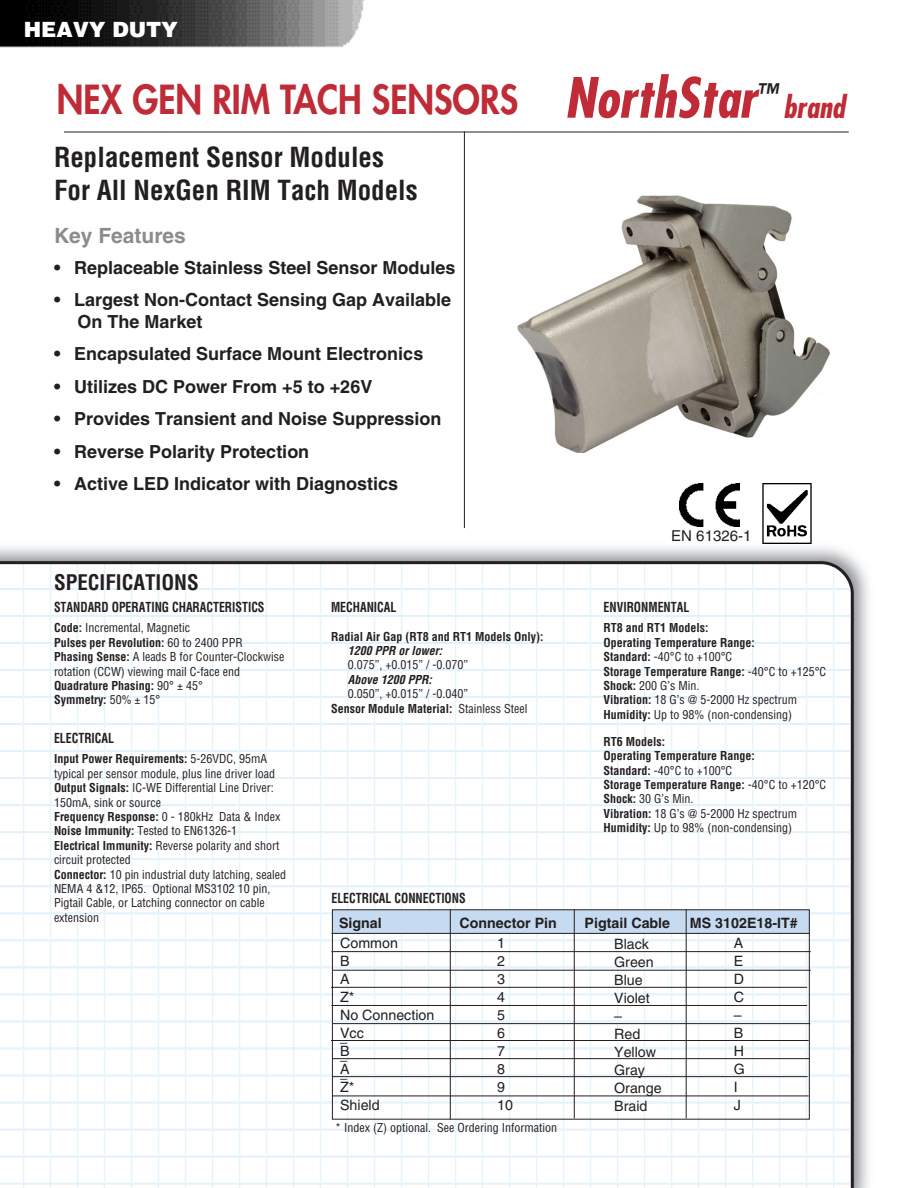
<style>
.page{position:relative;width:918px;height:1188px;background:#fff}
.page>*{position:absolute;margin:0;border:0;box-sizing:border-box;transform-origin:0 0}
.t1{font:italic 700 condensed 54px "Futura";color:#bf2b37}
.t2{font:800 39px "Futura";color:#bf2b37;scale:.9 1}
.t3{font:italic 700 condensed 30px "Futura";color:#bf2b37}
.t4{font:700 condensed 27px "Helvetica";color:#231f20}
.t5{font:700 condensed 21px "Helvetica";color:#231f20}
.t6{font:700 21px "Helvetica";color:#8a8c8f}
.t7{font:900 21px "Helvetica";color:#fff}
.Bullets{font:700 18px/21.6px "Helvetica";color:#231f20}
.t8{font:15px "Helvetica";color:#231f20}
.t9{font:14.25px "Helvetica";color:#231f20}
.t10{font:700 14.25px "Helvetica";color:#231f20}
.t11{font:900 14.25px "Helvetica";color:#231f20}
.Specs_1st_Head{font:700 condensed 13.5px "Helvetica";color:#231f20;scale:.88 1}
.SpecText{font:700 condensed 13.5px "Helvetica";color:#231f20;scale:.88 1}
.SpecText-2{font:condensed 12px/14.4px "Helvetica";color:#231f20}
.SpecText-3{font:700 condensed 12px "Helvetica";color:#231f20}
.SpecText-4{font:italic 700 condensed 12px "Helvetica";color:#231f20}
.s1{font-weight:700}
.s2{font-weight:400}
</style>
<div class="page">
<img style="left:0;top:0;width:365px;height:48px">
<img style="left:0;top:532px;width:869px;height:656px">
<hr style="left:64px;top:132px;width:785px;height:1px;background:#231f20">
<hr style="left:464px;top:131px;width:1px;height:397px;background:#231f20">
<img style="left:762px;top:483px;width:49px;height:60px">
<img style="left:680px;top:483px;width:59px;height:43px">
<div style="left:332px;top:910px;width:478px;height:24px;background:#c6dbf1"></div>
<hr style="left:332px;top:933px;width:478px;height:1px;background:#231f20">
<hr style="left:450px;top:909px;width:1px;height:211px;background:#231f20">
<hr style="left:574px;top:909px;width:1px;height:209px;background:#231f20">
<hr style="left:686px;top:909px;width:1px;height:209px;background:#231f20">
<hr style="left:332px;top:951px;width:479px;height:1px;background:#231f20">
<hr style="left:333px;top:970px;width:478px;height:1px;background:#231f20">
<hr style="left:331px;top:987px;width:476px;height:1px;background:#231f20">
<hr style="left:332px;top:1005px;width:475px;height:1px;background:#231f20">
<hr style="left:333px;top:1023px;width:477px;height:1px;background:#231f20">
<hr style="left:331px;top:1040px;width:478px;height:1px;background:#231f20">
<hr style="left:332px;top:1058px;width:478px;height:1px;background:#231f20">
<hr style="left:332px;top:1076px;width:476px;height:1px;background:#231f20">
<hr style="left:332px;top:1096px;width:477px;height:1px;background:#231f20">
<div style="left:332px;top:909px;width:478px;height:211px;border:1px solid #231f20"></div>
<img style="left:518px;top:196px;width:312px;height:257px">
<h3 class="t7" style="left:24px;top:15px;width:155px">HEAVY DUTY</h3>
<p class="t2" style="left:57px;top:74px;width:514px">NEX GEN RIM TACH SENSORS</p>
<p class="t1" style="left:564px;top:63px;width:214px">NorthStar<sup>™</sup></p>
<p class="t3" style="left:784px;top:87px;width:63px">brand</p>
<p class="t4" style="left:54px;top:141px;width:331px">Replacement Sensor Modules</p>
<p class="t4" style="left:54px;top:174px;width:365px">For All NexGen RIM Tach Models</p>
<p class="t6" style="left:54px;top:223px;width:133px">Key Features</p>
<p class="Bullets" style="left:54px;top:257px;width:403px">• Replaceable Stainless Steel Sensor Modules</p>
<p class="Bullets" style="left:78px;top:289px;width:375px;text-indent:-24px">• Largest Non-Contact Sensing Gap Available<br>On The Market</p>
<p class="Bullets" style="left:54px;top:343px;width:371px">• Encapsulated Surface Mount Electronics</p>
<p class="Bullets" style="left:54px;top:375px;width:320px">• Utilizes DC Power From +5 to +26V</p>
<p class="Bullets" style="left:54px;top:408px;width:389px">• Provides Transient and Noise Suppression</p>
<p class="Bullets" style="left:54px;top:440px;width:257px">• Reverse Polarity Protection</p>
<p class="Bullets" style="left:54px;top:473px;width:346px">• Active LED Indicator with Diagnostics</p>
<h3 class="t5" style="left:54px;top:570px;width:146px">SPECIFICATIONS</h3>
<p class="t8" style="left:671px;top:527px;width:82px">EN 61326-1</p>
<p class="Specs_1st_Head" style="left:54px;top:599px;width:241px">STANDARD OPERATING CHARACTERISTICS</p>
<p class="SpecText-2" style="left:54px;top:621px;width:138px"><span class="s1">Code:</span> Incremental, Magnetic</p>
<p class="SpecText-3" style="left:54px;top:635px;width:190px">Pulses per Revolution: <span class="s2">60 to 2400 PPR</span></p>
<p class="SpecText-2" style="left:54px;top:649px;width:232px"><span class="s1">Phasing Sense:</span> A leads B for Counter-Clockwise rotation (CCW) viewing mail C-face end</p>
<p class="SpecText-3" style="left:54px;top:678px;width:150px">Quadrature Phasing: <span class="s2">90° ± 45°</span></p>
<p class="SpecText-3" style="left:54px;top:693px;width:108px">Symmetry: <span class="s2">50% ± 15°</span></p>
<p class="Specs_1st_Head" style="left:54px;top:730px;width:70px">ELECTRICAL</p>
<p class="SpecText-2" style="left:54px;top:752px;width:223px"><span class="s1">Input Power Requirements:</span> 5-26VDC, 95mA typical per sensor module, plus line driver load</p>
<p class="SpecText-2" style="left:54px;top:780px;width:221px"><span class="s1">Output Signals:</span> IC-WE Differential Line Driver:<br>150mA, sink or source</p>
<p class="SpecText-3" style="left:54px;top:809px;width:228px">Frequency Response: <span class="s2">0 - 180kHz Data &amp; Index</span></p>
<p class="SpecText-2" style="left:54px;top:824px;width:185px"><span class="s1">Noise Immunity:</span> Tested to EN61326-1</p>
<p class="SpecText-2" style="left:54px;top:838px;width:227px"><span class="s1">Electrical Immunity:</span> Reverse polarity and short circuit protected</p>
<p class="SpecText-2" style="left:54px;top:867px;width:234px"><span class="s1">Connector:</span> 10 pin industrial duty latching, sealed NEMA 4 &amp;12, IP65. Optional MS3102 10 pin, Pigtail Cable, or Latching connector on cable extension</p>
<p class="SpecText" style="left:331px;top:599px;width:76px">MECHANICAL</p>
<p class="SpecText-3" style="left:331px;top:629px;width:214px">Radial Air Gap (RT8 and RT1 Models Only):</p>
<p class="SpecText-4" style="left:348px;top:643px;width:96px">1200 PPR or lower:</p>
<p class="SpecText-2" style="left:348px;top:658px;width:122px">0.075”, +0.015” / -0.070”</p>
<p class="SpecText-4" style="left:348px;top:672px;width:86px">Above 1200 PPR:</p>
<p class="SpecText-2" style="left:348px;top:686px;width:122px">0.050”, +0.015” / -0.040”</p>
<p class="SpecText-3" style="left:331px;top:701px;width:198px">Sensor Module Material: <span class="s2">Stainless Steel</span></p>
<p class="Specs_1st_Head" style="left:331px;top:890px;width:154px">ELECTRICAL CONNECTIONS</p>
<p class="Specs_1st_Head" style="left:604px;top:599px;width:99px">ENVIRONMENTAL</p>
<p class="SpecText-3" style="left:604px;top:621px;width:106px">RT8 and RT1 Models:</p>
<p class="SpecText-3" style="left:604px;top:635px;width:153px">Operating Temperature Range:</p>
<p class="SpecText-2" style="left:604px;top:649px;width:130px"><span class="s1">Standard:</span> -40°C to +100°C</p>
<p class="SpecText-3" style="left:604px;top:664px;width:224px">Storage Temperature Range: <span class="s2">-40°C to +125°C</span></p>
<p class="SpecText-2" style="left:604px;top:678px;width:97px"><span class="s1">Shock:</span> 200 G’s Min.</p>
<p class="SpecText-2" style="left:604px;top:693px;width:195px"><span class="s1">Vibration:</span> 18 G’s @ 5-2000 Hz spectrum</p>
<p class="SpecText-2" style="left:604px;top:707px;width:190px"><span class="s1">Humidity:</span> Up to 98% (non-condensing)</p>
<p class="SpecText-3" style="left:604px;top:734px;width:63px">RT6 Models:</p>
<p class="SpecText-3" style="left:604px;top:749px;width:153px">Operating Temperature Range:</p>
<p class="SpecText-2" style="left:604px;top:763px;width:130px"><span class="s1">Standard:</span> -40°C to +100°C</p>
<p class="SpecText-3" style="left:604px;top:777px;width:224px">Storage Temperature Range: <span class="s2">-40°C to +120°C</span></p>
<p class="SpecText-2" style="left:604px;top:792px;width:91px"><span class="s1">Shock:</span> 30 G’s Min.</p>
<p class="SpecText-2" style="left:604px;top:806px;width:195px"><span class="s1">Vibration:</span> 18 G’s @ 5-2000 Hz spectrum</p>
<p class="SpecText-2" style="left:604px;top:820px;width:190px"><span class="s1">Humidity:</span> Up to 98% (non-condensing)</p>
<p class="t10" style="left:339px;top:914px;width:44px">Signal</p>
<p class="t10" style="left:460px;top:914px;width:99px">Connector Pin</p>
<p class="t10" style="left:585px;top:914px;width:87px">Pigtail Cable</p>
<p class="t10" style="left:690px;top:914px;width:109px">MS 3102E18-IT#</p>
<p class="t9" style="left:734px;top:934px;width:11px">A</p>
<p class="t9" style="left:734px;top:952px;width:11px">E</p>
<p class="t9" style="left:734px;top:970px;width:12px">D</p>
<p class="t9" style="left:734px;top:988px;width:12px">C</p>
<p class="t9" style="left:734px;top:1006px;width:9px">–</p>
<p class="t9" style="left:734px;top:1024px;width:11px">B</p>
<p class="t9" style="left:734px;top:1042px;width:12px">H</p>
<p class="t9" style="left:734px;top:1060px;width:13px">G</p>
<p class="t9" style="left:734px;top:1078px;width:5px">I</p>
<p class="t9" style="left:734px;top:1096px;width:9px">J</p>
<p class="t9" style="left:340px;top:935px;width:59px">Common</p>
<p class="t9" style="left:340px;top:953px;width:11px">B</p>
<p class="t9" style="left:340px;top:971px;width:11px">A</p>
<p class="t9" style="left:340px;top:989px;width:16px">Z*</p>
<p class="t9" style="left:340px;top:1007px;width:96px">No Connection</p>
<p class="t9" style="left:340px;top:1025px;width:25px">Vcc</p>
<p class="t9" style="left:340px;top:1043px;width:11px">B</p>
<p class="t9" style="left:340px;top:1061px;width:11px">A</p>
<p class="t9" style="left:340px;top:1079px;width:16px">Z*</p>
<p class="t9" style="left:340px;top:1097px;width:41px">Shield</p>
<p class="t9" style="left:497px;top:935px;width:9px">1</p>
<p class="t9" style="left:497px;top:953px;width:9px">2</p>
<p class="t9" style="left:497px;top:971px;width:9px">3</p>
<p class="t9" style="left:497px;top:989px;width:9px">4</p>
<p class="t9" style="left:497px;top:1007px;width:9px">5</p>
<p class="t9" style="left:497px;top:1025px;width:9px">6</p>
<p class="t9" style="left:497px;top:1043px;width:9px">7</p>
<p class="t9" style="left:497px;top:1061px;width:9px">8</p>
<p class="t9" style="left:497px;top:1079px;width:9px">9</p>
<p class="t9" style="left:497px;top:1097px;width:17px">10</p>
<p class="t9" style="left:614px;top:935px;width:36px">Black</p>
<p class="t9" style="left:614px;top:953px;width:41px">Green</p>
<p class="t9" style="left:614px;top:971px;width:30px">Blue</p>
<p class="t9" style="left:614px;top:989px;width:37px">Violet</p>
<p class="t9" style="left:614px;top:1007px;width:9px">–</p>
<p class="t9" style="left:614px;top:1025px;width:28px">Red</p>
<p class="t9" style="left:614px;top:1043px;width:43px">Yellow</p>
<p class="t9" style="left:614px;top:1061px;width:32px">Gray</p>
<p class="t9" style="left:614px;top:1079px;width:49px">Orange</p>
<p class="t9" style="left:614px;top:1097px;width:35px">Braid</p>
<p class="t11" style="left:340px;top:1028px;width:9px">_</p>
<p class="t11" style="left:340px;top:1046px;width:9px">_</p>
<p class="t11" style="left:340px;top:1064px;width:9px">_</p>
<p class="SpecText-2" style="left:335px;top:1120px;width:223px">* Index (Z) optional. See Ordering Information</p>
</div>
